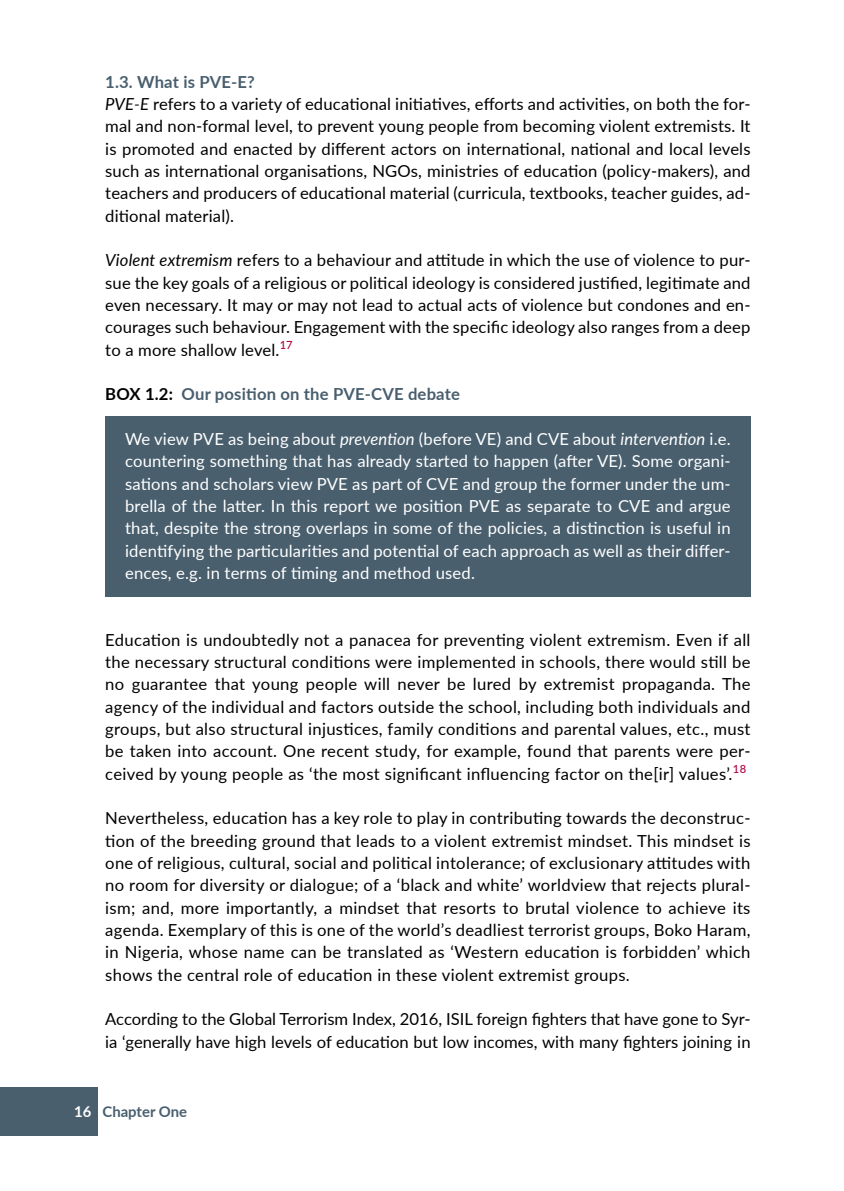
<style>
.page{position:relative;width:844px;height:1191px;background:#fff}
.page>*{position:absolute;margin:0;border:0;box-sizing:border-box;transform-origin:0 0}
.t1{font:16.62px/22.2px "Lato";letter-spacing:.01em;color:#000;text-align:justify}
.t2{font:16.62px/22.2px "Lato";letter-spacing:.01em;color:#fff;text-align:justify}
.t3{font:700 16.62px "Lato";letter-spacing:.01em;color:#495f6e}
.t4{font:700 14.88px "Lato";color:#495f6e}
.s1{font-weight:700;color:#495f6e}
.s2{font-style:italic}
.s3{color:#000}
.s4{color:#fff}
</style>
<div class="page">
<div style="left:0;top:1087px;width:97px;height:48px;background:#495f6e"></div>
<div style="left:105px;top:417px;width:645px;height:180px;background:#495f6e"></div>
<p class="t1" style="left:105px;top:70px;width:646px;text-align:left"><span class="s1">1.3. What is PVE-E?<br></span><span class="s2">PVE-E</span> refers to a variety of educational initiatives, efforts and activities, on both the for&shy;mal and non-formal level, to prevent young people from becoming violent extremists. It is promoted and enacted by different actors on international, national and local levels such as international organisations, NGOs, ministries of education (policy-makers), and teachers and producers of educational material (curricula, textbooks, teacher guides, ad&shy;ditional material).</p>
<p class="t1" style="left:105px;top:248px;width:646px"><span class="s2">Violent extremism</span> refers to a behaviour and attitude in which the use of violence to pur&shy;sue the key goals of a religious or political ideology is considered justified, legitimate and even necessary. It may or may not lead to actual acts of violence but condones and en&shy;courages such behaviour. Engagement with the specific ideology also ranges from a deep to a more shallow level.<sup>17</sup></p>
<p class="t3" style="left:105px;top:382px;width:356px"><span class="s3">BOX 1.2:</span> Our position on the PVE-CVE debate</p>
<p class="t2" style="left:125px;top:427px;width:607px">We view PVE as being about <span class="s2">prevention</span> (before VE) and CVE about <span class="s2">intervention</span> i.e. countering something that has already started to happen (after VE). Some organi&shy;sations and scholars view PVE as part of CVE and group the former under the um&shy;brella of the latter. In this report we position PVE as separate to CVE and argue that, despite the strong overlaps in some of the policies, a distinction is useful in identifying the particularities and potential of each approach as well as their differ&shy;ences, e.g. in terms of timing and method used.</p>
<p class="t1" style="left:105px;top:628px;width:646px">Education is undoubtedly not a panacea for preventing violent extremism. Even if all the necessary structural conditions were implemented in schools, there would still be no guarantee that young people will never be lured by extremist propaganda. The agency of the individual and factors outside the school, including both individuals and groups, but also structural injustices, family conditions and parental values, etc., must be taken into account. One recent study, for example, found that parents were per&shy;ceived by young people as ‘the most significant influencing factor on the[ir] values’.<sup>18</sup></p>
<p class="t1" style="left:105px;top:806px;width:646px">Nevertheless, education has a key role to play in contributing towards the deconstruc&shy;tion of the breeding ground that leads to a violent extremist mindset. This mindset is one of religious, cultural, social and political intolerance; of exclusionary attitudes with no room for diversity or dialogue; of a ‘black and white’ worldview that rejects plural&shy;ism; and, more importantly, a mindset that resorts to brutal violence to achieve its agenda. Exemplary of this is one of the world’s deadliest terrorist groups, Boko Haram, in Nigeria, whose name can be translated as ‘Western education is forbidden’ which shows the central role of education in these violent extremist groups.</p>
<p class="t1" style="left:105px;top:1007px;width:646px">According to the Global Terrorism Index, 2016, ISIL foreign fighters that have gone to Syr&shy;ia ‘generally have high levels of education but low incomes, with many fighters joining in</p>
<p class="t4" style="left:74px;top:1101px;width:115px"><span class="s4">16</span> Chapter One</p>
</div>
